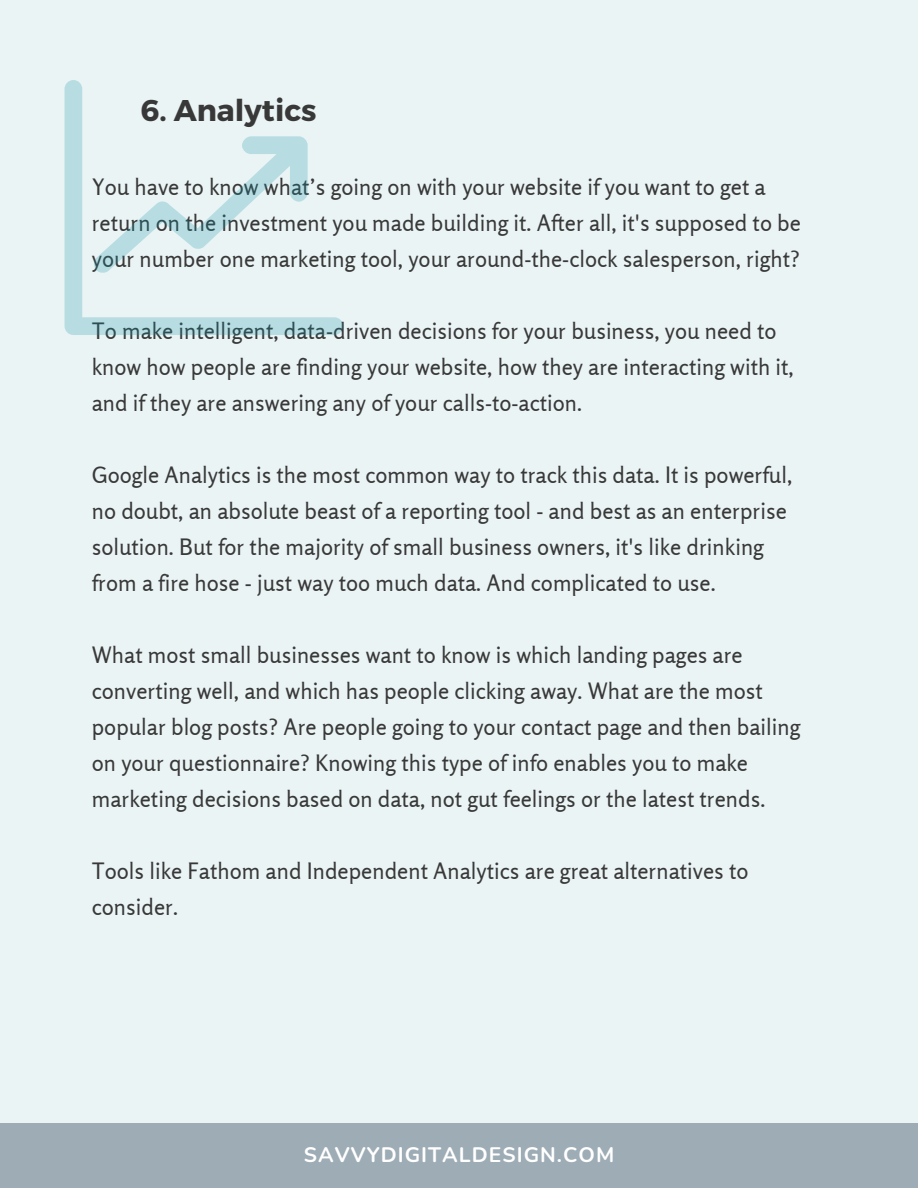
<style>
.page{position:relative;width:918px;height:1188px;background:#ebf4f5}
.page>*{position:absolute;margin:0;border:0;box-sizing:border-box;transform-origin:0 0}
.t1{font:700 30px "Montserrat";color:#292828}
.t2{font:22.5px/36px "Rosario";color:#292828}
.t3{font:700 21px "Nunito";letter-spacing:.05em;color:#fff}
</style>
<div class="page">
<div style="left:0;top:1124px;width:918px;height:64px;background:#9eacb5"></div>
<svg style="left:65px;top:80px;width:278px;height:255px"></svg>
<h1 class="t1" style="left:141px;top:90px;width:178px">6. Analytics</h1>
<p class="t2" style="left:92px;top:169px;width:711px">You have to know what’s going on with your website if you want to get a return on the investment you made building it. After all, it's supposed to be your number one marketing tool, your around-the-clock salesperson, right?</p>
<p class="t2" style="left:92px;top:313px;width:704px">To make intelligent, data-driven decisions for your business, you need to know how people are finding your website, how they are interacting with it, and if they are answering any of your calls-to-action.</p>
<p class="t2" style="left:92px;top:457px;width:702px">Google Analytics is the most common way to track this data. It is powerful, no doubt, an absolute beast of a reporting tool - and best as an enterprise solution. But for the majority of small business owners, it's like drinking from a fire hose - just way too much data. And complicated to use.</p>
<p class="t2" style="left:92px;top:637px;width:710px">What most small businesses want to know is which landing pages are converting well, and which has people clicking away. What are the most popular blog posts? Are people going to your contact page and then bailing on your questionnaire? Knowing this type of info enables you to make marketing decisions based on data, not gut feelings or the latest trends.</p>
<p class="t2" style="left:92px;top:853px;width:658px">Tools like Fathom and Independent Analytics are great alternatives to consider.</p>
<p class="t3" style="left:304px;top:1141px;width:312px">SAVVYDIGITALDESIGN.COM</p>
</div>
